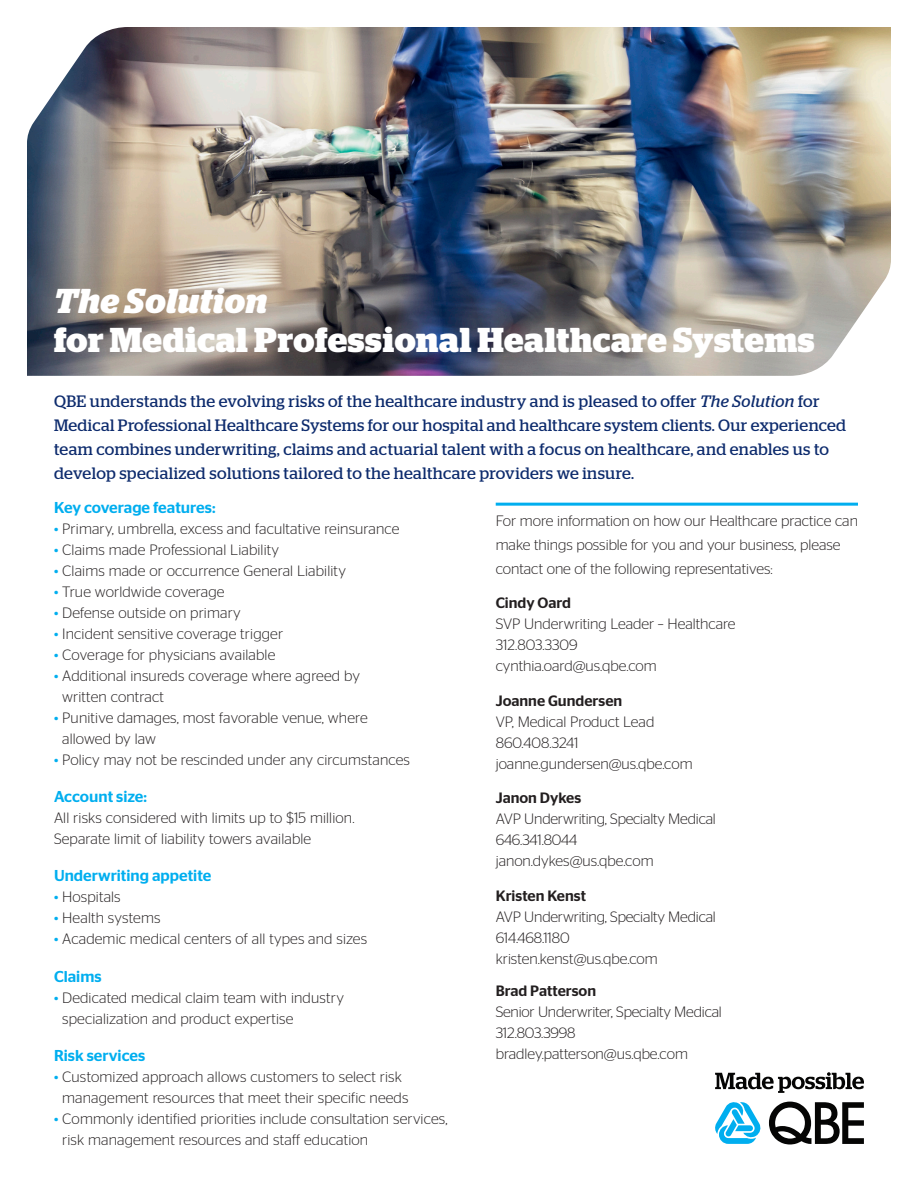
<style>
.page{position:relative;width:918px;height:1188px;background:#fff}
.page>*{position:absolute;margin:0;border:0;box-sizing:border-box;transform-origin:0 0}
.t1{font:700 34.5px/39px "Stag";letter-spacing:.015em;color:#fff}
.t2{font:16.5px/24px "Stag";letter-spacing:.02em;color:#0d2b6d}
.t3{font:500 15.75px "Stag Sans";color:#00aeef}
.Bullets{font:300 15px/21px "Stag Sans";letter-spacing:.01em;color:#231f20}
.Bullets-2{font:300 15px "Stag Sans";letter-spacing:-.01em;color:#231f20}
.t4{font:500 15px "Stag Sans";color:#231f20}
.s1{font-style:italic}
.s2{color:#00aeef}
</style>
<div class="page">
<img style="left:27px;top:27px;width:864px;height:349px">
<svg style="left:715px;top:1072px;width:149px;height:21px"></svg>
<svg style="left:769px;top:1102px;width:95px;height:42px"></svg>
<svg style="left:715px;top:1102px;width:46px;height:42px"></svg>
<hr style="left:496px;top:503px;width:362px;height:3px;background:#00aeef">
<p class="t1" style="left:54px;top:282px;width:762px"><span class="s1">The Solution<br></span>for Medical Professional Healthcare Systems</p>
<p class="t2" style="left:54px;top:389px;width:794px">QBE understands the evolving risks of the healthcare industry and is pleased to offer <span class="s1">The Solution</span> for Medical Professional Healthcare Systems for our hospital and healthcare system clients. Our experienced team combines underwriting, claims and actuarial talent with a focus on healthcare, and enables us to develop specialized solutions tailored to the healthcare providers we insure.</p>
<p class="t3" style="left:54px;top:498px;width:163px">Key coverage features:</p>
<p class="Bullets" style="left:54px;top:518px;width:347px"><span class="s2">•</span> Primary, umbrella, excess and facultative reinsurance</p>
<p class="Bullets" style="left:54px;top:539px;width:227px"><span class="s2">•</span> Claims made Professional Liability</p>
<p class="Bullets" style="left:54px;top:560px;width:293px"><span class="s2">•</span> Claims made or occurrence General Liability</p>
<p class="Bullets" style="left:54px;top:581px;width:172px"><span class="s2">•</span> True worldwide coverage</p>
<p class="Bullets" style="left:54px;top:602px;width:188px"><span class="s2">•</span> Defense outside on primary</p>
<p class="Bullets" style="left:54px;top:623px;width:231px"><span class="s2">•</span> Incident sensitive coverage trigger</p>
<p class="Bullets" style="left:54px;top:644px;width:223px"><span class="s2">•</span> Coverage for physicians available</p>
<p class="Bullets" style="left:62px;top:665px;width:299px;text-indent:-8px"><span class="s2">•</span> Additional insureds coverage where agreed by written contract</p>
<p class="Bullets" style="left:62px;top:707px;width:307px;text-indent:-8px"><span class="s2">•</span> Punitive damages, most favorable venue, where allowed by law</p>
<p class="Bullets" style="left:54px;top:749px;width:358px"><span class="s2">•</span> Policy may not be rescinded under any circumstances</p>
<p class="t3" style="left:54px;top:788px;width:95px">Account size:</p>
<p class="Bullets" style="left:54px;top:807px;width:302px">All risks considered with limits up to $15 million.</p>
<p class="Bullets" style="left:54px;top:828px;width:259px">Separate limit of liability towers available</p>
<p class="t3" style="left:54px;top:867px;width:159px">Underwriting appetite</p>
<p class="Bullets" style="left:54px;top:886px;width:68px"><span class="s2">•</span> Hospitals</p>
<p class="Bullets" style="left:54px;top:907px;width:108px"><span class="s2">•</span> Health systems</p>
<p class="Bullets" style="left:54px;top:928px;width:315px"><span class="s2">•</span> Academic medical centers of all types and sizes</p>
<p class="t3" style="left:54px;top:967px;width:49px">Claims</p>
<p class="Bullets" style="left:62px;top:987px;width:283px;text-indent:-8px"><span class="s2">•</span> Dedicated medical claim team with industry specialization and product expertise</p>
<p class="t3" style="left:54px;top:1046px;width:93px">Risk services</p>
<p class="Bullets" style="left:54px;top:1066px;width:356px;text-align:center"><span class="s2">•</span> Customized approach allows customers to select risk management resources that meet their specific needs</p>
<p class="Bullets" style="left:62px;top:1108px;width:387px;text-indent:-8px"><span class="s2">•</span> Commonly identified priorities include consultation services, risk management resources and staff education</p>
<p class="Bullets" style="left:496px;top:508px;width:364px;line-height:24px">For more information on how our Healthcare practice can make things possible for you and your business, please contact one of the following representatives:</p>
<p class="t4" style="left:496px;top:595px;width:77px">Cindy Oard</p>
<p class="Bullets" style="left:496px;top:613px;width:241px">SVP Underwriting Leader – Healthcare</p>
<p class="Bullets" style="left:496px;top:634px;width:83px">312.803.3309</p>
<p class="Bullets" style="left:496px;top:655px;width:162px">cynthia.oard@us.qbe.com</p>
<p class="t4" style="left:496px;top:692px;width:128px">Joanne Gundersen</p>
<p class="Bullets" style="left:496px;top:711px;width:160px">VP, Medical Product Lead</p>
<p class="Bullets" style="left:496px;top:732px;width:84px">860.408.3241</p>
<p class="Bullets" style="left:496px;top:753px;width:198px">joanne.gundersen@us.qbe.com</p>
<p class="t4" style="left:496px;top:790px;width:87px">Janon Dykes</p>
<p class="Bullets-2" style="left:496px;top:811px;width:222px">AVP Underwriting, Specialty Medical</p>
<p class="Bullets-2" style="left:496px;top:832px;width:83px">646.341.8044</p>
<p class="Bullets" style="left:496px;top:850px;width:159px">janon.dykes@us.qbe.com</p>
<p class="t4" style="left:496px;top:887px;width:92px">Kristen Kenst</p>
<p class="Bullets-2" style="left:496px;top:908px;width:222px">AVP Underwriting, Specialty Medical</p>
<p class="Bullets-2" style="left:496px;top:929px;width:75px">614.468.1180</p>
<p class="Bullets" style="left:496px;top:948px;width:164px">kristen.kenst@us.qbe.com</p>
<p class="t4" style="left:496px;top:982px;width:102px">Brad Patterson</p>
<p class="Bullets-2" style="left:496px;top:1003px;width:228px">Senior Underwriter, Specialty Medical</p>
<p class="Bullets-2" style="left:496px;top:1024px;width:81px">312.803.3998</p>
<p class="Bullets" style="left:496px;top:1043px;width:194px">bradley.patterson@us.qbe.com</p>
</div>
